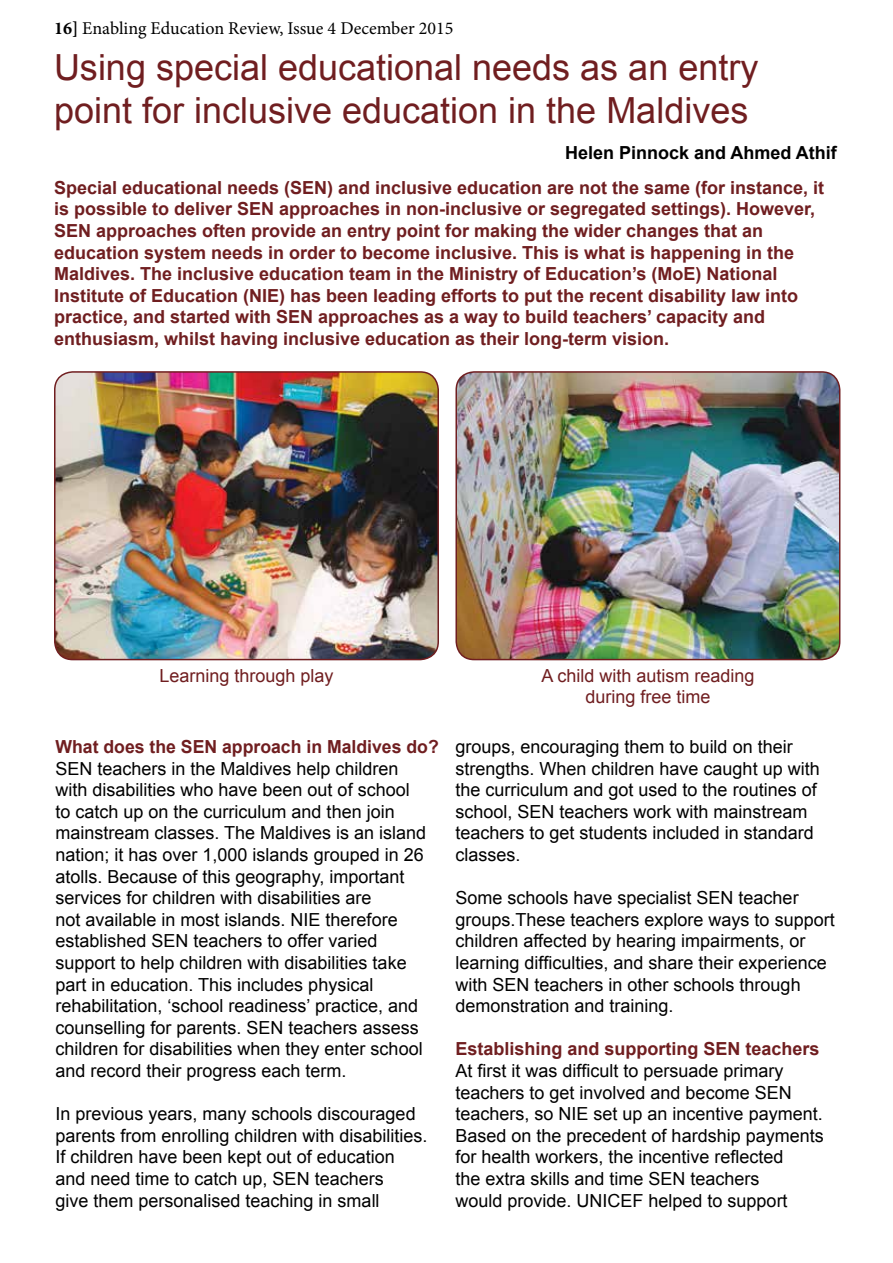
<style>
.page{position:relative;width:893px;height:1263px;background:#fff}
.page>*{position:absolute;margin:0;border:0;box-sizing:border-box;transform-origin:0 0}
.t1{font:36px/43.2px "Arial";color:#701e20}
.t2{font:18px/21.6px "Arial";color:#000}
.t3{font:700 18px/21.6px "Arial";color:#701e20}
.t4{font:18px/21.6px "Arial";color:#701e20;text-align:center}
.t5{font:18px "Minion Pro";color:#000}
.t6{font:700 18px "Arial";color:#000}
.s1{font-weight:700}
</style>
<div class="page">
<img style="left:458px;top:372px;width:382px;height:287px">
<div style="left:455px;top:371px;width:385px;height:289px;border:2px solid #701e20;border-radius:18px"></div>
<img style="left:55px;top:372px;width:383px;height:287px">
<div style="left:54px;top:371px;width:385px;height:289px;border:2px solid #701e20;border-radius:18px"></div>
<p class="t5" style="left:54px;top:17px;width:401px"><span class="s1">16]</span> Enabling Education Review, Issue 4 December 2015</p>
<h1 class="t1" style="left:54px;top:46px;width:706px">Using special educational needs as an entry point for inclusive education in the Maldives</h1>
<p class="t6" style="left:565px;top:141px;width:273px">Helen Pinnock and Ahmed Athif</p>
<p class="t3" style="left:54px;top:177px;width:772px">Special educational needs (SEN) and inclusive education are not the same (for instance, it is possible to deliver SEN approaches in non-inclusive or segregated settings). However, SEN approaches often provide an entry point for making the wider changes that an education system needs in order to become inclusive. This is what is happening in the Maldives. The inclusive education team in the Ministry of Education’s (MoE) National Institute of Education (NIE) has been leading efforts to put the recent disability law into practice, and started with SEN approaches as a way to build teachers’ capacity and enthusiasm, whilst having inclusive education as their long-term vision.</p>
<p class="t4" style="left:159px;top:665px;width:176px">Learning through play</p>
<p class="t3" style="left:55px;top:736px;width:385px">What does the SEN approach in Maldives do?</p>
<p class="t2" style="left:55px;top:758px;width:372px">SEN teachers in the Maldives help children with disabilities who have been out of school to catch up on the curriculum and then join mainstream classes. The Maldives is an island nation; it has over 1,000 islands grouped in 26 atolls. Because of this geography, important services for children with disabilities are<br>not available in most islands. NIE therefore established SEN teachers to offer varied support to help children with disabilities take part in education. This includes physical rehabilitation, ‘school readiness’ practice, and counselling for parents. SEN teachers assess children for disabilities when they enter school and record their progress each term.</p>
<p class="t2" style="left:55px;top:1103px;width:374px">In previous years, many schools discouraged parents from enrolling children with disabilities.<br>If children have been kept out of education and need time to catch up, SEN teachers<br>give them personalised teaching in small</p>
<p class="t4" style="left:541px;top:665px;width:215px">A child with autism reading during free time</p>
<p class="t2" style="left:455px;top:736px;width:366px">groups, encouraging them to build on their strengths. When children have caught up with the curriculum and got used to the routines of school, SEN teachers work with mainstream teachers to get students included in standard classes.</p>
<p class="t2" style="left:455px;top:887px;width:381px">Some schools have specialist SEN teacher groups.These teachers explore ways to support children affected by hearing impairments, or learning difficulties, and share their experience with SEN teachers in other schools through demonstration and training.</p>
<p class="t3" style="left:455px;top:1039px;width:366px">Establishing and supporting SEN teachers</p>
<p class="t2" style="left:455px;top:1060px;width:370px">At first it was difficult to persuade primary teachers to get involved and become SEN teachers, so NIE set up an incentive payment.<br>Based on the precedent of hardship payments for health workers, the incentive reflected<br>the extra skills and time SEN teachers<br>would provide. UNICEF helped to support</p>
</div>
